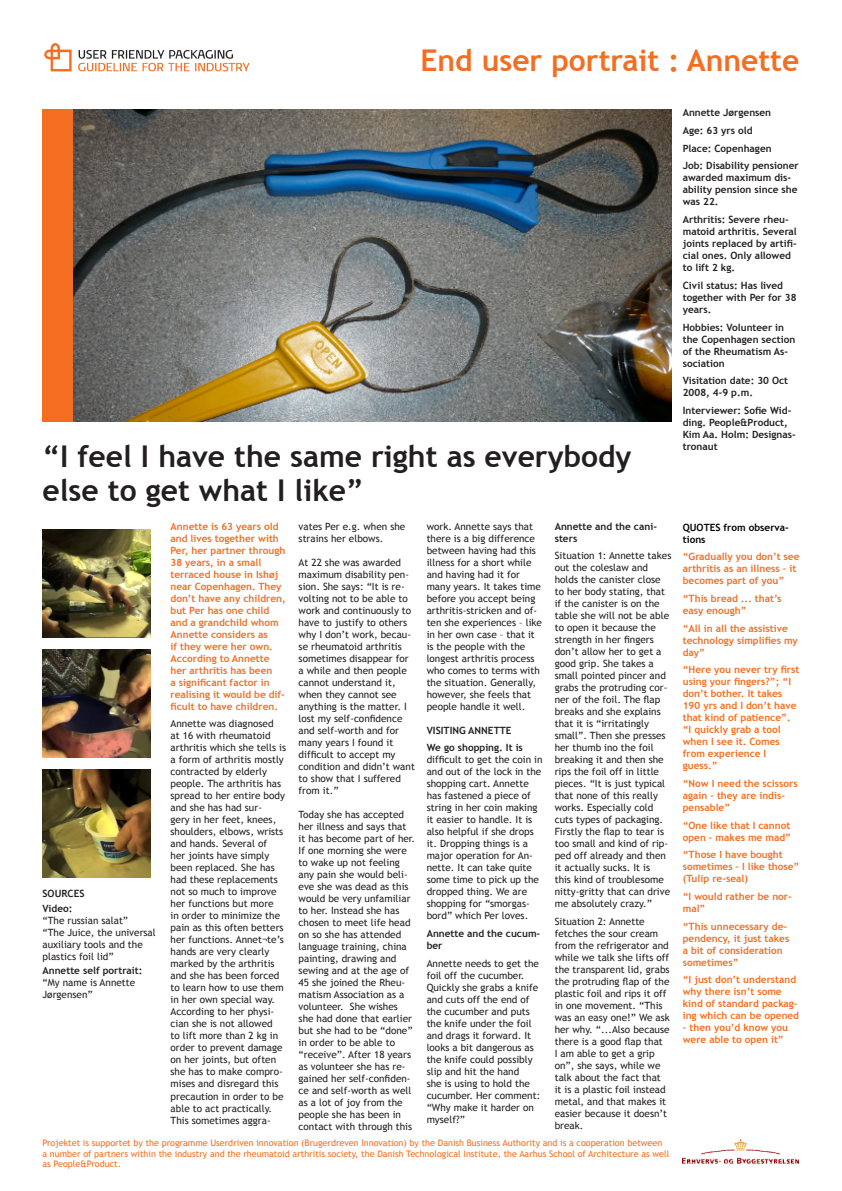
<style>
.page{position:relative;width:842px;height:1191px;background:#fff}
.page>*{position:absolute;margin:0;border:0;box-sizing:border-box;transform-origin:0 0}
.t1{font:700 30px/34px "Trebuchet MS";color:#231f20}
.t2{font:700 30px "Trebuchet MS";color:#f36e21}
.t3{font:10px/12px "Trebuchet MS";color:#231f20}
.t4{font:700 10px/12px "Trebuchet MS";color:#f36e21}
.t5{font:700 10px/12px "Trebuchet MS";color:#231f20}
.t6{font:700 10px/12px "Trebuchet MS";color:#000}
.t7{font:9px/10.8px "Trebuchet MS";color:#f36e21}
.s1{font-weight:700}
</style>
<div class="page">
<img style="left:683px;top:1139px;width:115px;height:24px">
<img style="left:44px;top:43px;width:206px;height:29px">
<img style="left:73px;top:109px;width:598px;height:312px">
<img style="left:43px;top:529px;width:108px;height:108px">
<img style="left:43px;top:769px;width:108px;height:108px">
<img style="left:43px;top:649px;width:108px;height:108px">
<div style="left:43px;top:109px;width:30px;height:312px;background:#f36e21"></div>
<p class="t2" style="left:420px;top:42px;width:380px">End user portrait : Annette</p>
<p class="t1" style="left:43px;top:440px;width:591px">“I feel I have the same right as everybody else to get what I like”</p>
<p class="t5" style="left:43px;top:887px;width:43px">SOURCES</p>
<p class="t5" style="left:43px;top:902px;width:31px">Video:</p>
<p class="t3" style="left:43px;top:914px;width:87px">“The russian salat”</p>
<p class="t3" style="left:43px;top:926px;width:115px">“The Juice, the universal auxiliary tools and the plastics foil lid”</p>
<p class="t5" style="left:43px;top:965px;width:101px">Annette self portrait:</p>
<p class="t3" style="left:43px;top:977px;width:94px">“My name is Annette<br>Jørgensen”</p>
<p class="t4" style="left:171px;top:520px;width:117px">Annette is 63 years old and lives together with<br>Per, her partner through<br>38 years, in a small terraced house in Ishøj near Copenhagen. They don’t have any children, but Per has one child and a grandchild whom<br>Annette considers as<br>if they were her own.<br>According to Annette her arthritis has been<br>a significant factor in realising it would be dif&shy;ficult to have children.</p>
<p class="t3" style="left:171px;top:718px;width:117px">Annette was diagnosed<br>at 16 with rheumatoid arthritis which she tells is a form of arthritis mostly contracted by elderly people. The arthritis has spread to her entire body and she has had sur-<br>gery in her feet, knees, shoulders, elbows, wrists and hands. Several of<br>her joints have simply been replaced. She has had these replacements not so much to improve her functions but more<br>in order to minimize the pain as this often betters her functions. Annet¬te’s hands are very clearly marked by the arthritis and she has been forced to learn how to use them in her own special way.<br>According to her physi&shy;cian she is not allowed<br>to lift more than 2 kg in order to prevent damage on her joints, but often she has to make compro&shy;mises and disregard this precaution in order to be able to act practically.<br>This sometimes aggra-</p>
<p class="t3" style="left:299px;top:520px;width:108px">vates Per e.g. when she strains her elbows.</p>
<p class="t3" style="left:299px;top:556px;width:118px">At 22 she was awarded maximum disability pen&shy;sion. She says: “It is re&shy;volting not to be able to work and continuously to have to justify to others why I don’t work, becau&shy;se rheumatoid arthritis sometimes disappear for a while and then people cannot understand it, when they cannot see anything is the matter. I lost my self-confidence and self-worth and for many years I found it difficult to accept my condition and didn’t want to show that I suffered from it.”</p>
<p class="t3" style="left:299px;top:808px;width:118px">Today she has accepted her illness and says that it has become part of her.<br>If one morning she were to wake up not feeling any pain she would beli&shy;eve she was dead as this would be very unfamiliar to her. Instead she has chosen to meet life head on so she has attended language training, china painting, drawing and sewing and at the age of<br>45 she joined the Rheu&shy;matism Association as a volunteer. She wishes she had done that earlier but she had to be “done” in order to be able to “receive”. After 18 years as volunteer she has re&shy;gained her self-confiden&shy;ce and self-worth as well as a lot of joy from the people she has been in contact with through this</p>
<p class="t3" style="left:427px;top:520px;width:117px">work. Annette says that there is a big difference between having had this illness for a short while and having had it for many years. It takes time before you accept being arthritis-stricken and of&shy;ten she experiences – like in her own case – that it is the people with the longest arthritis process who comes to terms with the situation. Generally, however, she feels that people handle it well.</p>
<p class="t5" style="left:427px;top:724px;width:86px">VISITING ANNETTE</p>
<p class="t3" style="left:427px;top:742px;width:117px"><span class="s1">We go shopping. It is </span>difficult to get the coin in and out of the lock in the shopping cart. Annette has fastened a piece of string in her coin making it easier to handle. It is also helpful if she drops it. Dropping things is a major operation for An&shy;nette. It can take quite some time to pick up the dropped thing. We are shopping for “smorgas&shy;bord” which Per loves.</p>
<p class="t5" style="left:427px;top:927px;width:115px">Annette and the cucum&shy;ber</p>
<p class="t3" style="left:427px;top:957px;width:115px">Annette needs to get the foil off the cucumber.<br>Quickly she grabs a knife and cuts off the end of the cucumber and puts the knife under the foil and drags it forward. It looks a bit dangerous as the knife could possibly slip and hit the hand<br>she is using to hold the cucumber. Her comment: “Why make it harder on myself?”</p>
<p class="t5" style="left:555px;top:520px;width:104px">Annette and the cani&shy;sters</p>
<p class="t3" style="left:555px;top:550px;width:118px">Situation 1: Annette takes out the coleslaw and holds the canister close to her body stating, that if the canister is on the table she will not be able to open it because the strength in her fingers don’t allow her to get a good grip. She takes a small pointed pincer and grabs the protruding cor&shy;ner of the foil. The flap breaks and she explains that it is “irritatingly small”. Then she presses her thumb ino the foil breaking it and then she rips the foil off in little pieces. “It is just typical that none of this really works. Especially cold cuts types of packaging.<br>Firstly the flap to tear is too small and kind of rip&shy;ped off already and then it actually sucks. It is<br>this kind of troublesome nitty-gritty that can drive me absolutely crazy.”</p>
<p class="t3" style="left:555px;top:915px;width:117px">Situation 2: Annette fetches the sour cream from the refrigerator and while we talk she lifts off the transparent lid, grabs the protruding flap of the plastic foil and rips it off in one movement. “This was an easy one!” We ask her why. “...Also because there is a good flap that<br>I am able to get a grip on”, she says, while we talk about the fact that it is a plastic foil instead metal, and that makes it easier because it doesn’t break.</p>
<p class="t7" style="left:43px;top:1137px;width:628px">Projektet is supportet by the programme Userdriven innovation (Brugerdreven Innovation) by the Danish Business Authority and is a cooperation between<br>a number of partners within the industry and the rheumatoid arthritis society, the Danish Technological Institute, the Aarhus School of Architecture as well as People&amp;Product.</p>
<p class="t5" style="left:683px;top:107px;width:90px">Annette Jørgensen</p>
<p class="t5" style="left:683px;top:125px;width:71px">Age: 63 yrs old</p>
<p class="t5" style="left:683px;top:142px;width:90px">Place: Copenhagen</p>
<p class="t5" style="left:683px;top:160px;width:117px">Job: Disability pensioner awarded maximum dis&shy;ability pension since she was 22.</p>
<p class="t5" style="left:683px;top:214px;width:116px">Arthritis: Severe rheu&shy;matoid arthritis. Several joints replaced by artifi&shy;cial ones. Only allowed to lift 2 kg.</p>
<p class="t5" style="left:683px;top:279px;width:115px">Civil status: Has lived together with Per for 38 years.</p>
<p class="t5" style="left:683px;top:321px;width:114px">Hobbies: Volunteer in the Copenhagen section of the Rheumatism As&shy;sociation</p>
<p class="t5" style="left:683px;top:375px;width:107px">Visitation date: 30 Oct<br>2008, 4-9 p.m.</p>
<p class="t5" style="left:683px;top:404px;width:114px">Interviewer: Sofie Wid&shy;ding. People&amp;Product,<br>Kim Aa. Holm: Designas&shy;tronaut</p>
<p class="t6" style="left:683px;top:521px;width:108px">QUOTES from observa&shy;tions</p>
<p class="t4" style="left:683px;top:551px;width:118px">“Gradually you don’t see arthritis as an illness – it becomes part of you”</p>
<p class="t4" style="left:683px;top:592px;width:100px">“This bread ... that’s easy enough”</p>
<p class="t4" style="left:683px;top:622px;width:117px">“All in all the assistive technology simplifies my day”</p>
<p class="t4" style="left:683px;top:664px;width:118px">“Here you never try first using your fingers?”; “I don’t bother. It takes<br>190 yrs and I don’t have that kind of patience”. “I quickly grab a tool when I see it. Comes from experience I guess.”</p>
<p class="t4" style="left:683px;top:777px;width:116px">“Now I need the scissors again – they are indis&shy;pensable”</p>
<p class="t4" style="left:683px;top:819px;width:110px">“One like that I cannot open – makes me mad”</p>
<p class="t4" style="left:683px;top:849px;width:118px">“Those I have bought sometimes – I like those” (Tulip re-seal)</p>
<p class="t4" style="left:683px;top:890px;width:111px">“I would rather be nor&shy;mal”</p>
<p class="t4" style="left:683px;top:920px;width:108px">“This unnecessary de&shy;pendency, it just takes a bit of consideration sometimes”</p>
<p class="t4" style="left:683px;top:974px;width:118px">“I just don’t understand why there isn’t some kind of standard packag&shy;ing which can be opened</p>
<p class="t4" style="left:683px;top:1022px;width:107px">– then you’d know you were able to open it”</p>
</div>
